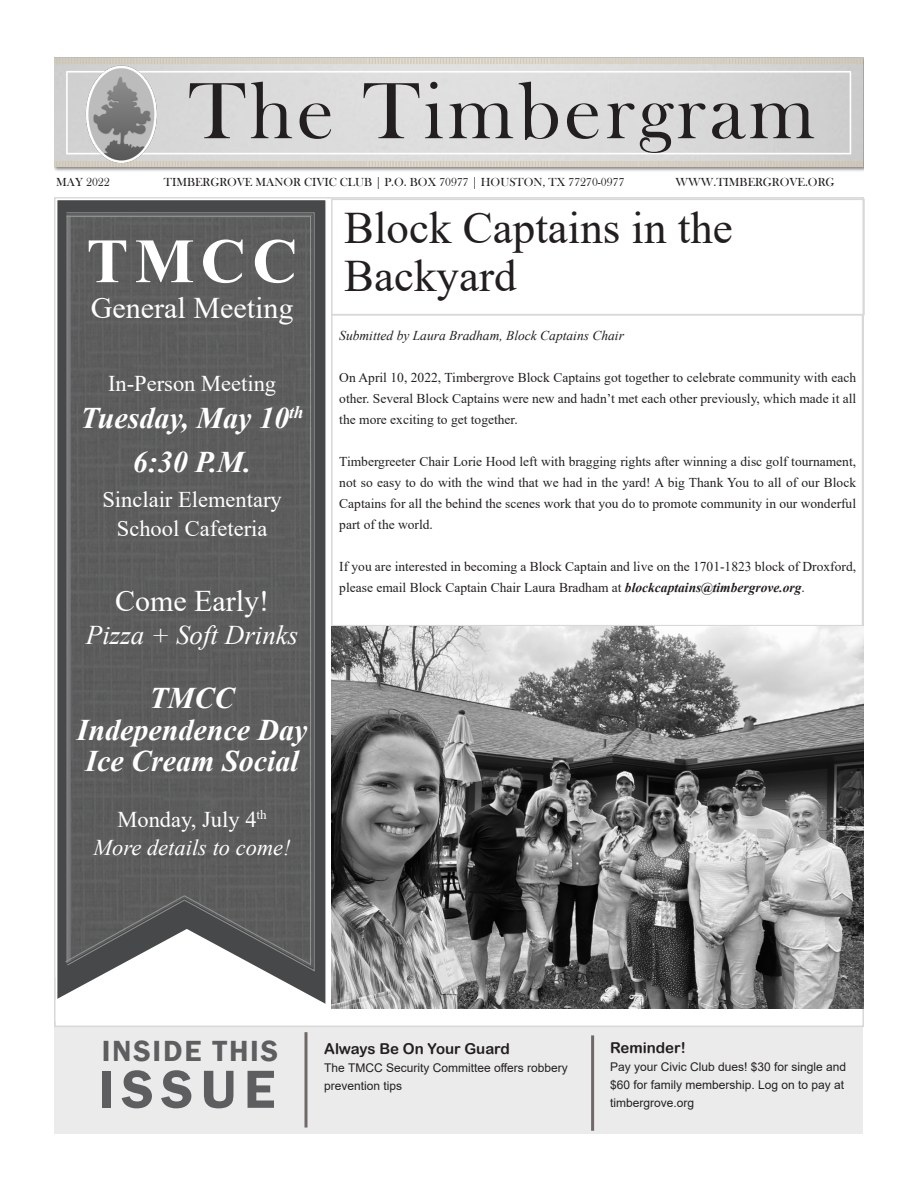
<style>
.page{position:relative;width:918px;height:1188px;background:#fff}
.page>*{position:absolute;margin:0;border:0;box-sizing:border-box;transform-origin:0 0}
.t1{font:82.5px "Bask Old Face";letter-spacing:.05em;color:#231f20}
.t2{font:700 63px "Times New Roman";color:#fff}
.t3{font:600 55.5px "Franklin Gothic";letter-spacing:.13em;color:#5e5d5f}
.t4{font:45px/48px "Times New Roman";color:#231f20}
.t5{font:italic 700 30px/31.5px "Times New Roman";color:#fff;text-align:center}
.t6{font:30px "Times New Roman";color:#fff}
.t7{font:600 30px "Franklin Gothic";letter-spacing:.06em;color:#5e5d5f}
.t8{font:italic 27px "Times New Roman";color:#fff}
.t9{font:22.5px/28.5px "Times New Roman";color:#fff;text-align:center}
.t10{font:italic 22.5px/28.5px "Times New Roman";color:#fff;text-align:center}
.t11{font:15px "Arial Rounded MT Bold";color:#231f20}
.t12{font:13.5px/21px "Times New Roman";color:#231f20;text-align:justify}
.t13{font:italic 13.5px "Times New Roman";color:#231f20}
.t14{font:12px/18px "Arial";color:#231f20}
.t15{font:12px "Bask Old Face";color:#231f20}
.s1{font-style:normal}
.s2{font-weight:700;font-style:italic}
</style>
<div class="page">
<img style="left:54px;top:58px;width:810px;height:113px">
<img style="left:82px;top:60px;width:78px;height:108px">
<div style="left:54px;top:199px;width:808px;height:935px;background:#ebebeb"></div>
<div style="left:54px;top:197px;width:810px;height:830px;background:#fff;border:2px solid #d8d8d8"></div>
<div style="left:56px;top:199px;width:271px;height:811px;background:#474849;border:2px solid #fff"></div>
<svg style="left:66px;top:212px;width:249px;height:717px;background:#656667"></svg>
<div style="left:66px;top:216px;width:245px;height:713px;background:#5c5d5d"></div>
<div style="left:331px;top:314px;width:532px;height:312px;border:2px solid #d8d8d8"></div>
<svg style="left:304px;top:1032px;width:4px;height:96px"></svg>
<hr style="left:591px;top:1035px;width:3px;height:96px;background:#706866">
<div style="left:331px;top:199px;width:534px;height:116px;border:2px solid #d8d8d8"></div>
<img style="left:331px;top:626px;width:532px;height:382px">
<svg style="left:54px;top:929px;width:303px;height:92px"></svg>
<hr style="left:54px;top:977px;width:2px;height:50px;background:#d8d8d8">
<h1 class="t1" style="left:189px;top:66px;width:628px">The Timbergram</h1>
<p class="t15" style="left:56px;top:175px;width:55px">MAY 2022</p>
<p class="t15" style="left:164px;top:175px;width:462px">TIMBERGROVE MANOR CIVIC CLUB | P.O. BOX 70977 | HOUSTON, TX 77270-0977</p>
<p class="t15" style="left:676px;top:175px;width:160px">WWW.TIMBERGROVE.ORG</p>
<h2 class="t2" style="left:86px;top:216px;width:213px">TMCC</h2>
<h3 class="t6" style="left:91px;top:287px;width:204px">General Meeting</h3>
<h3 class="t9" style="left:108px;top:368px;width:170px">In-Person Meeting</h3>
<h3 class="t5" style="left:81px;top:395px;width:225px;line-height:44.2px">Tuesday, May 10<sup>th<br></sup>6:30 P.M.</h3>
<h3 class="t9" style="left:102px;top:485px;width:181px">Sinclair Elementary<br>School Cafeteria</h3>
<h3 class="t6" style="left:115px;top:579px;width:156px">Come Early!</h3>
<h3 class="t8" style="left:86px;top:616px;width:214px">Pizza + Soft Drinks</h3>
<h3 class="t5" style="left:77px;top:682px;width:232px">TMCC<br>Independence Day<br>Ice Cream Social</h3>
<h3 class="t10" style="left:94px;top:804px;width:199px"><span class="s1">Monday, July 4</span><sup>th<br></sup>More details to come!</h3>
<h3 class="t4" style="left:344px;top:203px;width:390px">Block Captains in the<br>Backyard</h3>
<p class="t13" style="left:339px;top:326px;width:286px">Submitted by Laura Bradham, Block Captains Chair</p>
<p class="t12" style="left:339px;top:366px;width:518px">On April 10, 2022, Timbergrove Block Captains got together to celebrate community with each other. Several Block Captains were new and hadn’t met each other previously, which made it all the more exciting to get together.</p>
<p class="t12" style="left:339px;top:450px;width:518px">Timbergreeter Chair Lorie Hood left with bragging rights after winning a disc golf tournament, not so easy to do with the wind that we had in the yard! A big Thank You to all of our Block Captains for all the behind the scenes work that you do to promote community in our wonderful part of the world.</p>
<p class="t12" style="left:339px;top:555px;width:518px">If you are interested in becoming a Block Captain and live on the 1701-1823 block of Droxford, please email Block Captain Chair Laura Bradham at <span class="s2">blockcaptains@timbergrove.org</span>.</p>
<h3 class="t7" style="left:102px;top:1033px;width:178px">INSIDE THIS</h3>
<h3 class="t3" style="left:98px;top:1055px;width:179px">ISSUE</h3>
<p class="t11" style="left:324px;top:1040px;width:187px">Always Be On Your Guard</p>
<p class="t14" style="left:324px;top:1059px;width:245px">The TMCC Security Committee offers robbery prevention tips</p>
<p class="t11" style="left:610px;top:1039px;width:77px">Reminder!</p>
<p class="t14" style="left:610px;top:1058px;width:238px">Pay your Civic Club dues! $30 for single and $60 for family membership. Log on to pay at timbergrove.org</p>
</div>
